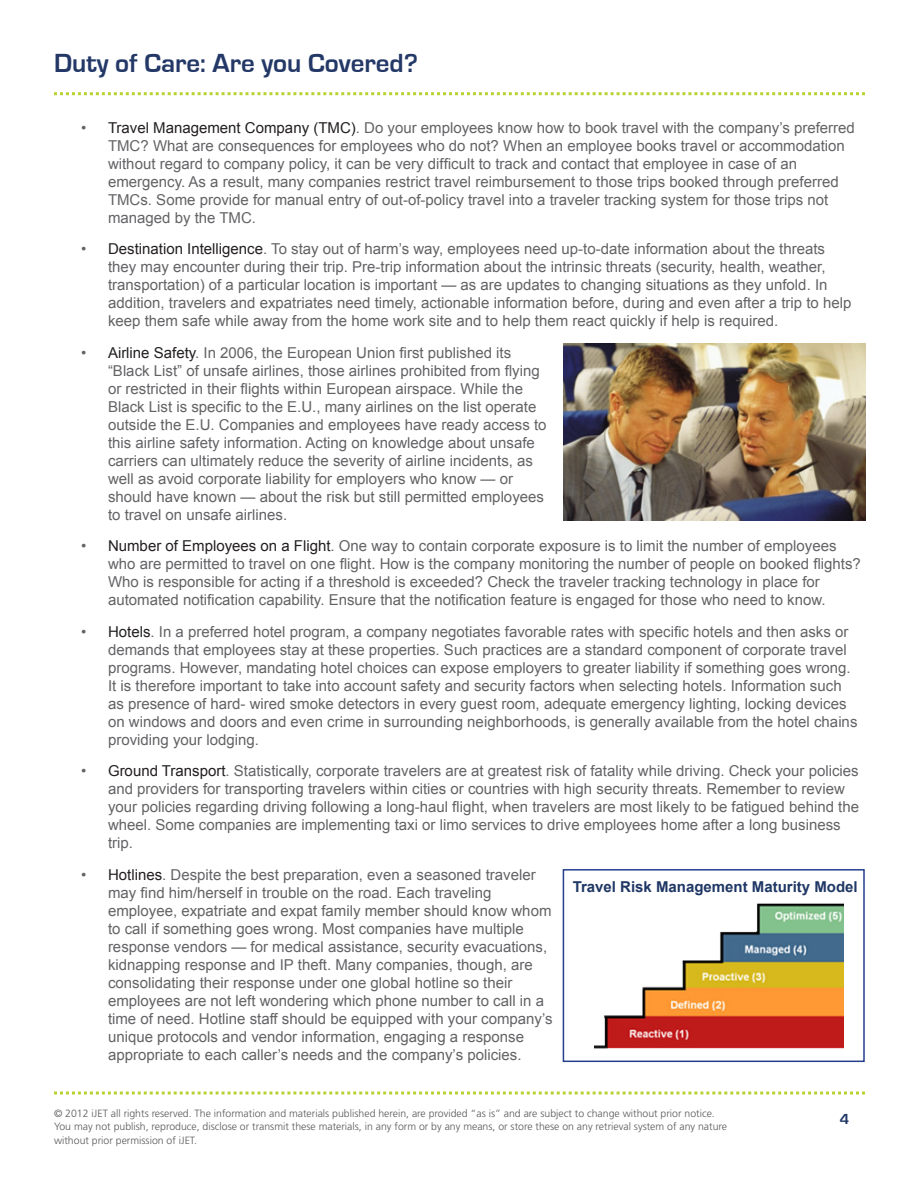
<style>
.page{position:relative;width:918px;height:1188px;background:#fff}
.page>*{position:absolute;margin:0;border:0;box-sizing:border-box;transform-origin:0 0}
.t1{font:700 27px "Eurostile";color:#233866}
.Paragraph_Style_1{font:15px/18px "Arial";color:#636366}
.Callout{font:700 15px "Arial";color:#1f3765}
.t2{font:700 15px "Eurostile";color:#1f3765}
.t3{font:300 10.5px/13.5px "Frutiger LT Std";color:#57585a}
.s1{color:#231f20}
</style>
<div class="page">
<svg style="left:54px;top:92px;width:811px;height:3px"></svg>
<svg style="left:54px;top:1092px;width:811px;height:3px"></svg>
<img style="left:594px;top:903px;width:250px;height:146px">
<div style="left:563px;top:869px;width:302px;height:193px;border:2px solid #253f8e"></div>
<img style="left:563px;top:344px;width:302px;height:176px">
<h1 class="t1" style="left:54px;top:49px;width:365px">Duty of Care: Are you Covered?</h1>
<p class="Paragraph_Style_1" style="left:108px;top:119px;width:748px;text-indent:-27px">• <span class="s1">Travel Management Company (TMC)</span>. Do your employees know how to book travel with the company’s preferred TMC? What are consequences for employees who do not? When an employee books travel or accommodation without regard to company policy, it can be very difficult to track and contact that employee in case of an emergency. As a result, many companies restrict travel reimbursement to those trips booked through preferred TMCs. Some provide for manual entry of out-of-policy travel into a traveler tracking system for those trips not managed by the TMC.</p>
<p class="Paragraph_Style_1" style="left:108px;top:240px;width:745px;text-indent:-27px">• <span class="s1">Destination Intelligence</span>. To stay out of harm’s way, employees need up-to-date information about the threats they may encounter during their trip. Pre-trip information about the intrinsic threats (security, health, weather, transportation) of a particular location is important — as are updates to changing situations as they unfold. In addition, travelers and expatriates need timely, actionable information before, during and even after a trip to help keep them safe while away from the home work site and to help them react quickly if help is required.</p>
<p class="Paragraph_Style_1" style="left:108px;top:344px;width:440px;text-indent:-27px">• <span class="s1">Airline Safety</span>. In 2006, the European Union first published its “Black List” of unsafe airlines, those airlines prohibited from flying or restricted in their flights within European airspace. While the Black List is specific to the E.U., many airlines on the list operate outside the E.U. Companies and employees have ready access to this airline safety information. Acting on knowledge about unsafe carriers can ultimately reduce the severity of airline incidents, as well as avoid corporate liability for employers who know — or should have known — about the risk but still permitted employees to travel on unsafe airlines.</p>
<p class="Paragraph_Style_1" style="left:108px;top:537px;width:754px;text-indent:-27px">• <span class="s1">Number of Employees on a Flight</span>. One way to contain corporate exposure is to limit the number of employees who are permitted to travel on one flight. How is the company monitoring the number of people on booked flights?<br>Who is responsible for acting if a threshold is exceeded? Check the traveler tracking technology in place for automated notification capability. Ensure that the notification feature is engaged for those who need to know.</p>
<p class="Paragraph_Style_1" style="left:108px;top:623px;width:751px;text-indent:-27px">• <span class="s1">Hotels</span>. In a preferred hotel program, a company negotiates favorable rates with specific hotels and then asks or demands that employees stay at these properties. Such practices are a standard component of corporate travel programs. However, mandating hotel choices can expose employers to greater liability if something goes wrong.<br>It is therefore important to take into account safety and security factors when selecting hotels. Information such as presence of hard- wired smoke detectors in every guest room, adequate emergency lighting, locking devices on windows and doors and even crime in surrounding neighborhoods, is generally available from the hotel chains providing your lodging.</p>
<p class="Paragraph_Style_1" style="left:108px;top:762px;width:753px;text-indent:-27px">• <span class="s1">Ground Transport</span>. Statistically, corporate travelers are at greatest risk of fatality while driving. Check your policies and providers for transporting travelers within cities or countries with high security threats. Remember to review your policies regarding driving following a long-haul flight, when travelers are most likely to be fatigued behind the wheel. Some companies are implementing taxi or limo services to drive employees home after a long business trip.</p>
<p class="Paragraph_Style_1" style="left:108px;top:866px;width:446px;text-indent:-27px">• <span class="s1">Hotlines</span>. Despite the best preparation, even a seasoned traveler may find him/herself in trouble on the road. Each traveling employee, expatriate and expat family member should know whom to call if something goes wrong. Most companies have multiple response vendors — for medical assistance, security evacuations, kidnapping response and IP theft. Many companies, though, are consolidating their response under one global hotline so their employees are not left wondering which phone number to call in a time of need. Hotline staff should be equipped with your company’s unique protocols and vendor information, engaging a response appropriate to each caller’s needs and the company’s policies.</p>
<p class="Callout" style="left:573px;top:876px;width:287px">Travel Risk Management Maturity Model</p>
<p class="t3" style="left:54px;top:1107px;width:675px">© 2012 iJET all rights reserved. The information and materials published herein, are provided “as is” and are subject to change without prior notice.<br>You may not publish, reproduce, disclose or transmit these materials, in any form or by any means, or store these on any retrieval system of any nature without prior permission of iJET.</p>
<p class="t2" style="left:840px;top:1111px;width:11px">4</p>
</div>
